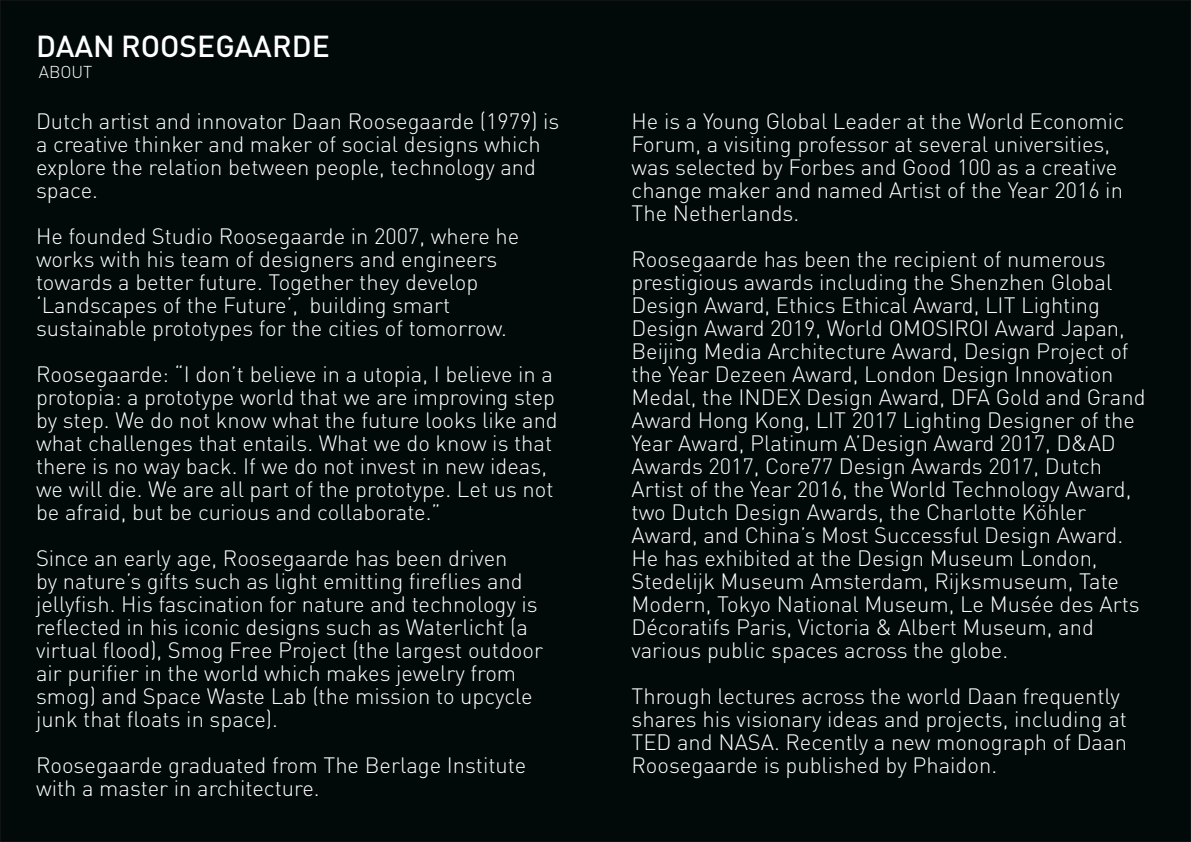
<style>
.page{position:relative;width:1191px;height:842px;background:#fff}
.page>*{position:absolute;margin:0;border:0;box-sizing:border-box;transform-origin:0 0}
.t1{font:500 30px "DIN";color:#fff}
.t2{font:300 22px/23px "DIN";color:#fff}
.t3{font:300 17px "DIN";color:#fff}
</style>
<div class="page">
<div style="left:0;top:0;width:1191px;height:842px;background:#020a09;border:1px solid #1d1d1b"></div>
<h1 class="t1" style="left:36px;top:27px;width:295px">DAAN ROOSEGAARDE</h1>
<p class="t3" style="left:39px;top:61px;width:55px">ABOUT</p>
<p class="t2" style="left:36px;top:109px;width:525px">Dutch artist and innovator Daan Roosegaarde (1979) is a creative thinker and maker of social designs which explore the relation between people, technology and space.</p>
<p class="t2" style="left:36px;top:224px;width:485px">He founded Studio Roosegaarde in 2007, where he works with his team of designers and engineers towards a better future. Together they develop ‘Landscapes of the Future’, building smart sustainable prototypes for the cities of tomorrow.</p>
<p class="t2" style="left:36px;top:362px;width:523px">Roosegaarde: “I don’t believe in a utopia, I believe in a protopia: a prototype world that we are improving step by step. We do not know what the future looks like and what challenges that entails. What we do know is that there is no way back. If we do not invest in new ideas, we will die. We are all part of the prototype. Let us not be afraid, but be curious and collaborate.”</p>
<p class="t2" style="left:36px;top:546px;width:508px">Since an early age, Roosegaarde has been driven<br>by nature’s gifts such as light emitting fireflies and jellyfish. His fascination for nature and technology is reflected in his iconic designs such as Waterlicht (a virtual flood), Smog Free Project (the largest outdoor air purifier in the world which makes jewelry from smog) and Space Waste Lab (the mission to upcycle junk that floats in space).</p>
<p class="t2" style="left:36px;top:753px;width:492px">Roosegaarde graduated from The Berlage Institute with a master in architecture.</p>
<p class="t2" style="left:631px;top:109px;width:494px">He is a Young Global Leader at the World Economic Forum, a visiting professor at several universities, was selected by Forbes and Good 100 as a creative change maker and named Artist of the Year 2016 in The Netherlands.</p>
<p class="t2" style="left:631px;top:247px;width:515px">Roosegaarde has been the recipient of numerous prestigious awards including the Shenzhen Global Design Award, Ethics Ethical Award, LIT Lighting Design Award 2019, World OMOSIROI Award Japan, Beijing Media Architecture Award, Design Project of the Year Dezeen Award, London Design Innovation Medal, the INDEX Design Award, DFA Gold and Grand Award Hong Kong, LIT 2017 Lighting Designer of the Year Award, Platinum A’Design Award 2017, D&amp;AD Awards 2017, Core77 Design Awards 2017, Dutch Artist of the Year 2016, the World Technology Award, two Dutch Design Awards, the Charlotte Köhler Award, and China’s Most Successful Design Award.<br>He has exhibited at the Design Museum London, Stedelijk Museum Amsterdam, Rijksmuseum, Tate Modern, Tokyo National Museum, Le Musée des Arts Décoratifs Paris, Victoria &amp; Albert Museum, and various public spaces across the globe.</p>
<p class="t2" style="left:631px;top:684px;width:497px">Through lectures across the world Daan frequently shares his visionary ideas and projects, including at TED and NASA. Recently a new monograph of Daan Roosegaarde is published by Phaidon.</p>
</div>
